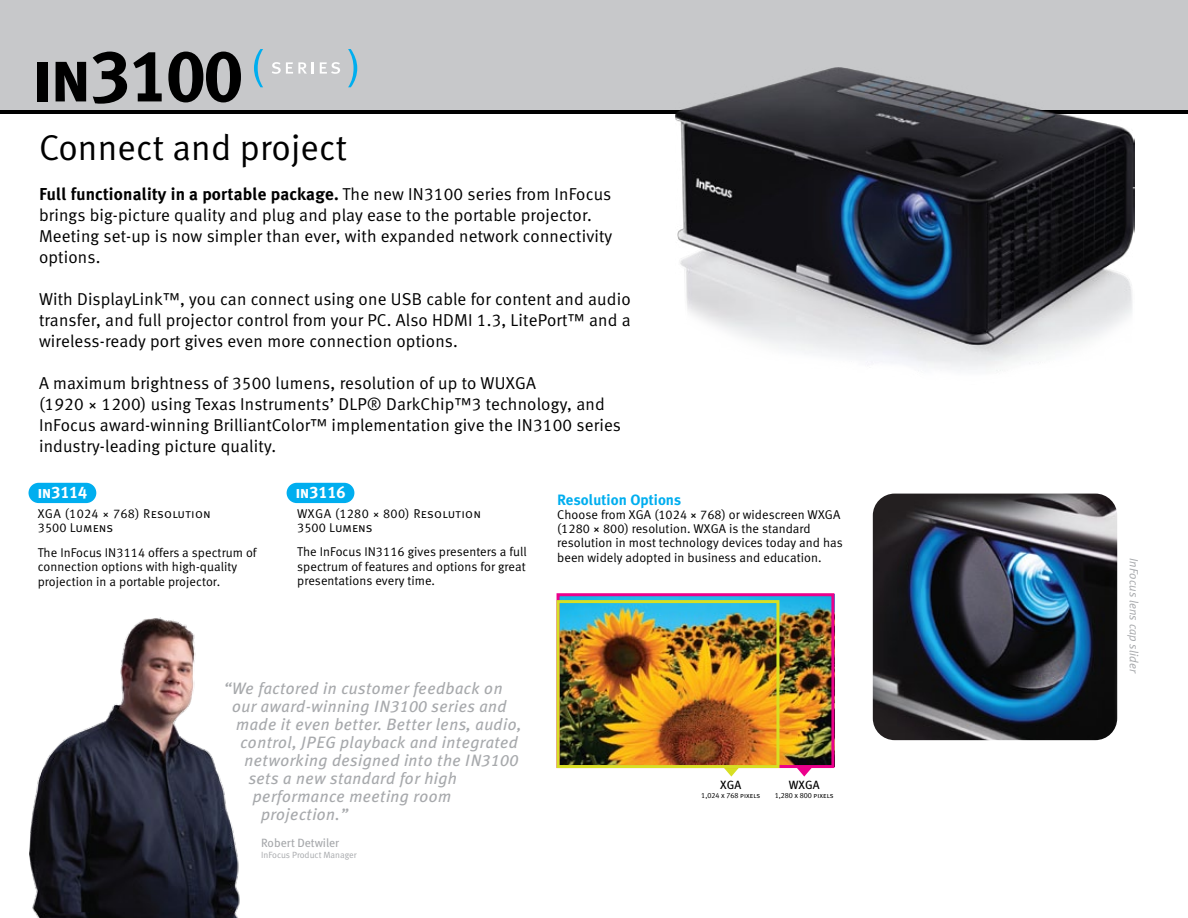
<style>
.page{position:relative;width:1188px;height:918px;background:#fff}
.page>*{position:absolute;margin:0;border:0;box-sizing:border-box;transform-origin:0 0}
.t1{font:73.65px "Meta Plus Bold Caps";letter-spacing:-.025em;color:#000}
.t2{font:36px "Meta Normal LF";letter-spacing:.005em;color:#000}
.t3{font:17.25px/21px "Meta Normal LF";letter-spacing:.01em;color:#000}
.t4{font:700 17.25px "Meta Plus";letter-spacing:.01em;color:#000}
.t5{font:16.65px "Meta Plus Bold Caps";color:#fff}
.t6{font:italic 16.5px "Meta Plus";letter-spacing:.025em;color:#a7a9ac}
.t7{font:700 15px "Meta Plus";letter-spacing:.005em;color:#00aeef}
.t8{font:12.75px/14.2px "Meta Normal LF";letter-spacing:.005em;color:#000}
.t9{font:12.75px/13.5px "Meta Normal CELF Caps";letter-spacing:.02em;color:#000}
.t10{font:italic 12px "Meta Plus Normal";letter-spacing:.005em;color:#a7a9ac}
.t11{font:12px "Meta";color:#a7a9ac}
.t12{font:12px "Meta";letter-spacing:-.005em;color:#000}
.t13{font:9px "Meta Normal LF";color:#a7a9ac}
.t14{font:7.5px "Meta Plus Normal Caps";letter-spacing:-.005em;color:#000}
.s1{font-family:"Meta Normal LF";font-weight:400}
.s2{font-family:"Meta Normal CELF Caps"}
.s3{font-family:"Meta Cond Book LF"}
.s4{font-family:"Meta Plus Book Caps"}
</style>
<div class="page">
<div style="left:0;top:0;width:1188px;height:110px;background:#c7c8ca"></div>
<hr style="left:0;top:110px;width:1188px;height:3px;background:#000">
<img style="left:676px;top:68px;width:459px;height:303px">
<svg style="left:254px;top:49px;width:9px;height:38px"></svg>
<svg style="left:272px;top:62px;width:42px;height:12px"></svg>
<svg style="left:320px;top:62px;width:20px;height:12px"></svg>
<svg style="left:348px;top:49px;width:9px;height:38px"></svg>
<div style="left:29px;top:483px;width:67px;height:20px;background:#00aeef;border-radius:10px"></div>
<img style="left:30px;top:618px;width:210px;height:300px">
<img style="left:873px;top:494px;width:244px;height:246px">
<img style="left:561px;top:597px;width:269px;height:167px">
<svg style="left:724px;top:768px;width:15px;height:9px"></svg>
<svg style="left:797px;top:768px;width:15px;height:9px"></svg>
<div style="left:557px;top:593px;width:277px;height:175px;border:3px solid #ec008c"></div>
<div style="left:557px;top:600px;width:222px;height:168px;border:3px solid #d7df23"></div>
<div style="left:287px;top:483px;width:67px;height:20px;background:#00aeef;border-radius:10px"></div>
<h1 class="t1" style="left:31px;top:33px;width:214px">in3100</h1>
<h2 class="t2" style="left:39px;top:126px;width:309px">Connect and project</h2>
<p class="t4" style="left:39px;top:184px;width:574px">Full functionality in a portable package. <span class="s1">The new IN3100 series from InFocus</span></p>
<p class="t3" style="left:39px;top:205px;width:575px">brings big-picture quality and plug and play ease to the portable projector.<br>Meeting set-up is now simpler than ever, with expanded network connectivity options.</p>
<p class="t3" style="left:39px;top:289px;width:593px;text-align:justify">With DisplayLink™, you can connect using one USB cable for content and audio transfer, and full projector control from your PC. Also HDMI 1.3, LitePort™ and a wireless-ready port gives even more connection options.</p>
<p class="t3" style="left:39px;top:373px;width:584px">A maximum brightness of 3500 lumens, resolution of up to WUXGA<br>(1920 <span class="s2">×</span> 1200) using Texas Instruments’ DLP® DarkChip™3 technology, and InFocus award-winning BrilliantColor™ implementation give the IN3100 series industry-leading picture quality.</p>
<p class="t5" style="left:37px;top:483px;width:51px">in3114</p>
<p class="t9" style="left:38px;top:507px;width:175px">XGA (1024 × 768) Resolution<br>3500 Lumens</p>
<p class="t8" style="left:38px;top:545px;width:220px">The InFocus IN3114 offers a spectrum of connection options with high-quality projection in a portable projector.</p>
<p class="t5" style="left:295px;top:483px;width:51px">in3116</p>
<p class="t9" style="left:297px;top:507px;width:185px">WXGA (1280 × 800) Resolution<br>3500 Lumens</p>
<p class="t8" style="left:297px;top:545px;width:231px;text-align:justify">The InFocus IN3116 gives presenters a full spectrum of features and options for great presentations every time.</p>
<p class="t7" style="left:557px;top:491px;width:126px">Resolution Options</p>
<p class="t8" style="left:557px;top:507px;width:287px">Choose from XGA (1024 <span class="s3">×</span> 768) or widescreen WXGA (1280 <span class="s3">×</span> 800) resolution. WXGA is the standard resolution in most technology devices today and has been widely adopted in business and education.</p>
<p class="t6" style="left:224px;top:678px;width:280px">“We factored in customer feedback on</p>
<p class="t6" style="left:232px;top:696px;width:276px">our award-winning <span class="s4">IN3100</span> series and</p>
<p class="t6" style="left:236px;top:714px;width:287px">made it even better. Better lens, audio,</p>
<p class="t6" style="left:240px;top:732px;width:279px">control, JPEG playback and integrated</p>
<p class="t6" style="left:245px;top:750px;width:275px">networking designed into the <span class="s4">IN3100</span></p>
<p class="t6" style="left:249px;top:768px;width:210px">sets a new standard for high</p>
<p class="t6" style="left:253px;top:786px;width:200px">performance meeting room</p>
<p class="t6" style="left:261px;top:804px;width:89px">projection.”</p>
<p class="t11" style="left:261px;top:835px;width:80px">Robert Detwiler</p>
<p class="t13" style="left:261px;top:849px;width:97px">InFocus Product Manager</p>
<p class="t12" style="left:720px;top:778px;width:23px">XGA</p>
<p class="t14" style="left:701px;top:791px;width:60px">1,024 x 768 pixels</p>
<p class="t12" style="left:789px;top:778px;width:32px">WXGA</p>
<p class="t14" style="left:775px;top:791px;width:60px">1,280 x 800 pixels</p>
<p class="t10" style="left:1141px;top:558px;width:117px;rotate:90deg">InFocus lens cap slider</p>
</div>
